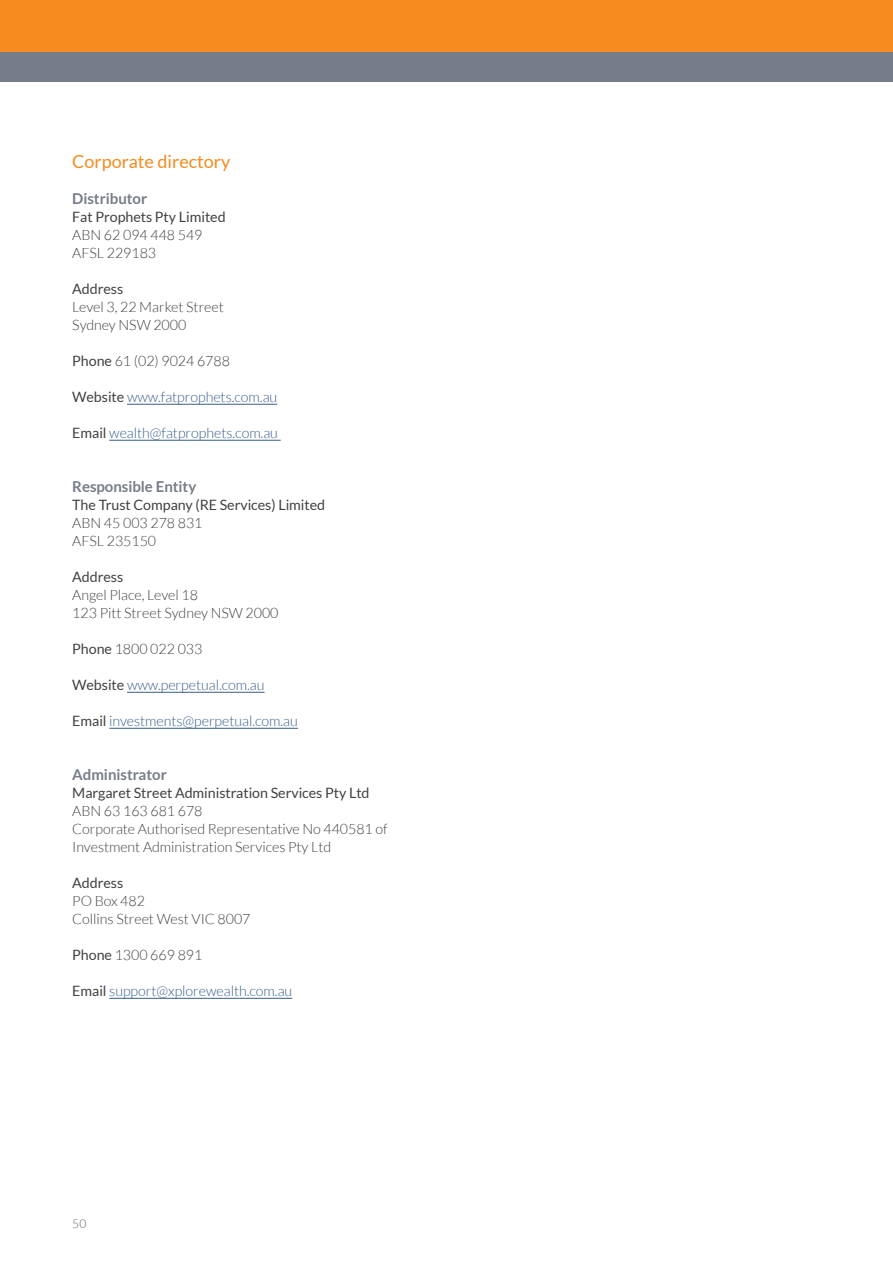
<style>
.page{position:relative;width:893px;height:1263px;background:#fff}
.page>*{position:absolute;margin:0;border:0;box-sizing:border-box;transform-origin:0 0}
.t1{font:18px "Lato";color:#f68b1f}
.t2{font:700 15px "Lato";letter-spacing:-.005em;color:#777c89}
.t3{font:300 14.25px/18px "Lato";letter-spacing:-.005em;color:#414042}
.t4{font:300 14.25px "Lato";letter-spacing:-.005em;color:#385d8a}
.t5{font:14.25px "Lato";letter-spacing:-.005em;color:#414042}
.t6{font:300 12px "Lato";color:#58595b}
.s1{font-weight:400}
.s2{font-weight:400;color:#414042}
</style>
<div class="page">
<div style="left:0;top:0;width:893px;height:51px;background:#f68b1f"></div>
<div style="left:0;top:53px;width:893px;height:29px;background:#777c89"></div>
<hr style="left:127px;top:404px;width:150px;height:1px;background:#385d8a">
<hr style="left:109px;top:440px;width:172px;height:1px;background:#385d8a">
<hr style="left:127px;top:692px;width:138px;height:1px;background:#385d8a">
<hr style="left:109px;top:728px;width:189px;height:1px;background:#385d8a">
<hr style="left:109px;top:998px;width:183px;height:1px;background:#385d8a">
<p class="t1" style="left:72px;top:151px;width:160px">Corporate directory</p>
<p class="t2" style="left:72px;top:190px;width:76px">Distributor</p>
<p class="t5" style="left:72px;top:208px;width:155px">Fat Prophets Pty Limited</p>
<p class="t3" style="left:72px;top:226px;width:132px">ABN 62 094 448 549<br>AFSL 229183</p>
<p class="t5" style="left:72px;top:280px;width:52px">Address</p>
<p class="t3" style="left:72px;top:297px;width:153px">Level 3, 22 Market Street<br>Sydney NSW 2000</p>
<p class="t3" style="left:72px;top:351px;width:159px"><span class="s1">Phone</span> 61 (02) 9024 6788</p>
<p class="t4" style="left:72px;top:389px;width:206px"><span class="s2">Website</span> www.fatprophets.com.au</p>
<p class="t4" style="left:72px;top:425px;width:207px"><span class="s2">Email</span> wealth@fatprophets.com.au</p>
<p class="t2" style="left:72px;top:478px;width:126px">Responsible Entity</p>
<p class="t5" style="left:72px;top:496px;width:254px">The Trust Company (RE Services) Limited</p>
<p class="t3" style="left:72px;top:514px;width:132px">ABN 45 003 278 831<br>AFSL 235150</p>
<p class="t5" style="left:72px;top:568px;width:52px">Address</p>
<p class="t3" style="left:72px;top:585px;width:208px">Angel Place, Level 18<br>123 Pitt Street Sydney NSW 2000</p>
<p class="t3" style="left:72px;top:639px;width:132px"><span class="s1">Phone</span> 1800 022 033</p>
<p class="t4" style="left:72px;top:677px;width:194px"><span class="s2">Website</span> www.perpetual.com.au</p>
<p class="t4" style="left:72px;top:713px;width:227px"><span class="s2">Email</span> investments@perpetual.com.au</p>
<p class="t2" style="left:72px;top:766px;width:96px">Administrator</p>
<p class="t5" style="left:72px;top:784px;width:299px">Margaret Street Administration Services Pty Ltd</p>
<p class="t3" style="left:72px;top:802px;width:317px">ABN 63 163 681 678<br>Corporate Authorised Representative No 440581 of<br>Investment Administration Services Pty Ltd</p>
<p class="t5" style="left:72px;top:874px;width:52px">Address</p>
<p class="t3" style="left:72px;top:891px;width:180px">PO Box 482<br>Collins Street West VIC 8007</p>
<p class="t3" style="left:72px;top:945px;width:132px"><span class="s1">Phone</span> 1300 669 891</p>
<p class="t4" style="left:72px;top:983px;width:221px"><span class="s2">Email</span> support@xplorewealth.com.au</p>
<p class="t6" style="left:72px;top:1217px;width:16px">50</p>
</div>
